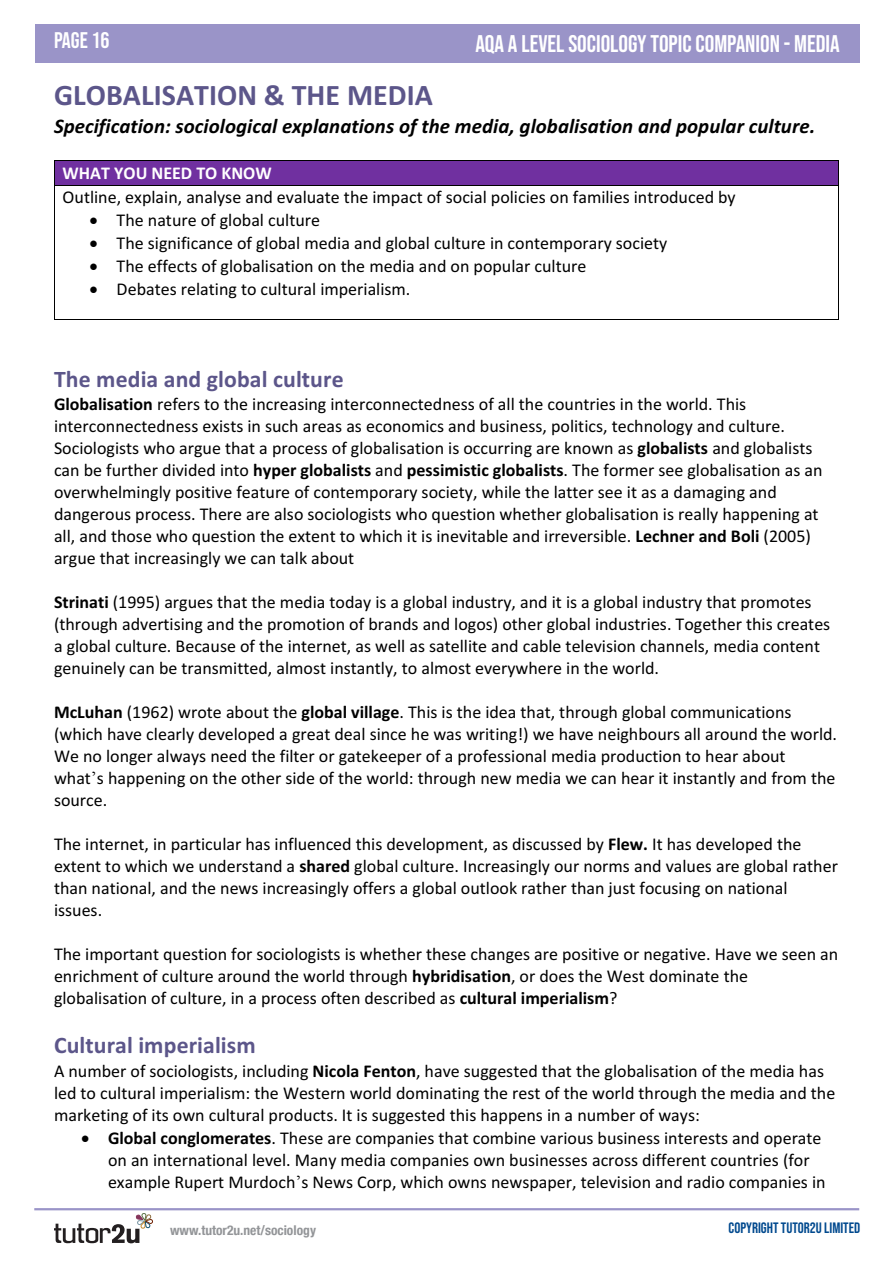
<style>
.page{position:relative;width:893px;height:1263px;background:#fff}
.page>*{position:absolute;margin:0;border:0;box-sizing:border-box;transform-origin:0 0}
.t1{font:700 29.85px "Calibri";color:#5c568a}
.t2{font:24px "Bebas Neue";color:#fff}
.t3{font:700 23.7px "Calibri";letter-spacing:.005em;color:#5c568a}
.t4{font:22.5px "Bebas Neue";color:#fff}
.t5{font:italic 700 20.85px "Calibri";letter-spacing:.005em;color:#000}
.t6{font:18px/21.9px "Calibri";color:#000}
.t7{font:15px "Bebas Neue";color:#01498e}
.t8{font:700 condensed 13.5px "Helvetica Neue";color:#939598}
.s1{font-weight:700;color:#fff}
.s2{font-weight:700}
.s3{font-family:"Times New Roman"}
</style>
<div class="page">
<hr style="left:34px;top:1208px;width:825px;height:2px;background:#9a94c8">
<div style="left:35px;top:24px;width:825px;height:38px;background:#9a94c8"></div>
<svg style="left:54px;top:1213px;width:99px;height:30px"></svg>
<div style="left:55px;top:161px;width:783px;height:24px;background:#7030a0"></div>
<hr style="left:55px;top:161px;width:783px;height:1px;background:#000">
<svg style="left:54px;top:161px;width:1px;height:25px"></svg>
<hr style="left:55px;top:185px;width:783px;height:1px;background:#000">
<svg style="left:838px;top:161px;width:1px;height:25px"></svg>
<hr style="left:54px;top:186px;width:1px;height:133px;background:#000">
<hr style="left:55px;top:319px;width:783px;height:1px;background:#000">
<hr style="left:838px;top:186px;width:1px;height:133px;background:#000">
<p class="t4" style="left:54px;top:28px;width:57px">PAGE 16</p>
<h2 class="t2" style="left:475px;top:30px;width:366px">AQA A LEVEL SOCIOLOGY TOPIC COMPANION - MEDIA</h2>
<p class="t1" style="left:54px;top:74px;width:380px">GLOBALISATION &amp; THE MEDIA</p>
<p class="t5" style="left:54px;top:111px;width:763px">Specification: sociological explanations of the media, globalisation and popular culture.</p>
<p class="t6" style="left:63px;top:160px;width:675px;line-height:24.9px"><span class="s1">WHAT YOU NEED TO KNOW<br></span>Outline, explain, analyse and evaluate the impact of social policies on families introduced by</p>
<p class="t6" style="left:90px;top:209px;width:232px">• The nature of global culture</p>
<p class="t6" style="left:90px;top:232px;width:579px">• The significance of global media and global culture in contemporary society</p>
<p class="t6" style="left:90px;top:255px;width:498px">• The effects of globalisation on the media and on popular culture</p>
<p class="t6" style="left:90px;top:278px;width:322px">• Debates relating to cultural imperialism.</p>
<p class="t3" style="left:54px;top:362px;width:291px">The media and global culture</p>
<p class="t6" style="left:54px;top:393px;width:770px"><span class="s2">Globalisation</span> refers to the increasing interconnectedness of all the countries in the world. This interconnectedness exists in such areas as economics and business, politics, technology and culture.<br>Sociologists who argue that a process of globalisation is occurring are known as <span class="s2">globalists</span> and globalists can be further divided into <span class="s2">hyper globalists</span> and <span class="s2">pessimistic globalists</span>. The former see globalisation as an overwhelmingly positive feature of contemporary society, while the latter see it as a damaging and dangerous process. There are also sociologists who question whether globalisation is really happening at all, and those who question the extent to which it is inevitable and irreversible. <span class="s2">Lechner and Boli</span> (2005) argue that increasingly we can talk about</p>
<p class="t6" style="left:54px;top:591px;width:778px"><span class="s2">Strinati</span> (1995) argues that the media today is a global industry, and it is a global industry that promotes (through advertising and the promotion of brands and logos) other global industries. Together this creates a global culture. Because of the internet, as well as satellite and cable television channels, media content genuinely can be transmitted, almost instantly, to almost everywhere in the world.</p>
<p class="t6" style="left:54px;top:701px;width:785px"><span class="s2">McLuhan</span> (1962) wrote about the <span class="s2">global village</span>. This is the idea that, through global communications (which have clearly developed a great deal since he was writing!) we have neighbours all around the world.<br>We no longer always need the filter or gatekeeper of a professional media production to hear about what<span class="s3">’</span>s happening on the other side of the world: through new media we can hear it instantly and from the source.</p>
<p class="t6" style="left:54px;top:833px;width:785px">The internet, in particular has influenced this development, as discussed by <span class="s2">Flew.</span> It has developed the extent to which we understand a <span class="s2">shared</span> global culture. Increasingly our norms and values are global rather than national, and the news increasingly offers a global outlook rather than just focusing on national issues.</p>
<p class="t6" style="left:54px;top:942px;width:786px">The important question for sociologists is whether these changes are positive or negative. Have we seen an enrichment of culture around the world through <span class="s2">hybridisation</span>, or does the West dominate the globalisation of culture, in a process often described as <span class="s2">cultural imperialism</span>?</p>
<p class="t3" style="left:54px;top:1028px;width:203px">Cultural imperialism</p>
<p class="t6" style="left:54px;top:1060px;width:783px">A number of sociologists, including <span class="s2">Nicola Fenton</span>, have suggested that the globalisation of the media has led to cultural imperialism: the Western world dominating the rest of the world through the media and the marketing of its own cultural products. It is suggested this happens in a number of ways:</p>
<p class="t6" style="left:108px;top:1126px;width:719px;text-indent:-27px">• <span class="s2">Global conglomerates</span>. These are companies that combine various business interests and operate on an international level. Many media companies own businesses across different countries (for example Rupert Murdoch<span class="s3">’</span>s News Corp, which owns newspaper, television and radio companies in</p>
<p class="t8" style="left:170px;top:1219px;width:147px">www.tutor2u.net/sociology</p>
<p class="t7" style="left:729px;top:1219px;width:133px">COPYRIGHT TUTOR2U LIMITED</p>
</div>
